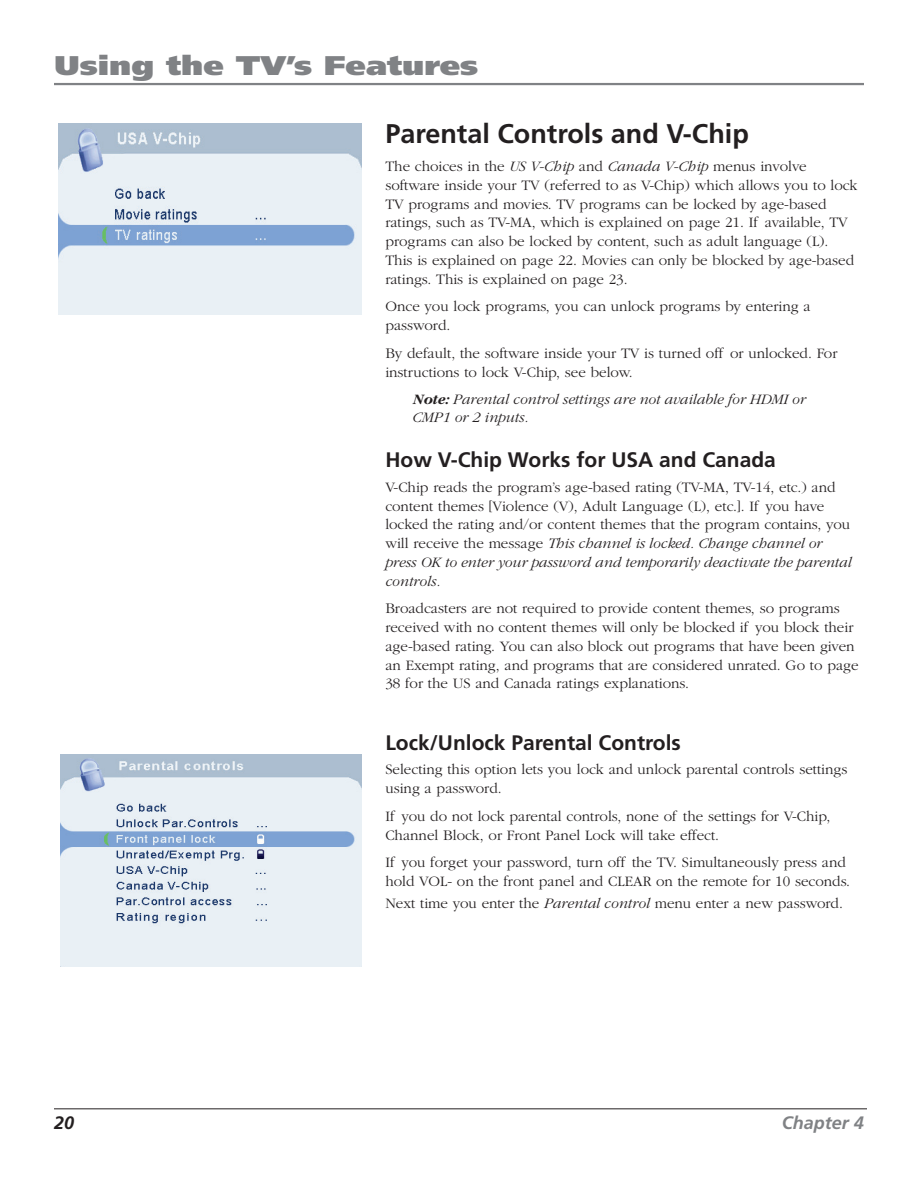
<style>
.page{position:relative;width:918px;height:1188px;background:#fff}
.page>*{position:absolute;margin:0;border:0;box-sizing:border-box;transform-origin:0 0}
.t1{font:700 27px "Frutiger";color:#231f20}
.t2{font:900 27px "Frutiger";color:#808285;scale:1.2 1}
.t3{font:700 21px "Frutiger";color:#231f20}
.t4{font:italic 700 18px "Frutiger";color:#808285}
.t5{font:italic 700 18px "Frutiger";color:#231f20}
.t6{font:300 15px/18.8px "Garamond";color:#231f20}
.t7{font:italic 300 15px/18px "Garamond";color:#231f20}
.s1{font-style:italic}
.s2{font-weight:700}
</style>
<div class="page">
<hr style="left:54px;top:83px;width:810px;height:2px;background:#808285">
<hr style="left:54px;top:1108px;width:813px;height:1px;background:#231f20">
<img style="left:61px;top:755px;width:301px;height:212px">
<img style="left:59px;top:123px;width:303px;height:191px">
<h1 class="t2" style="left:54px;top:55px;width:355px">Using the TV’s Features</h1>
<h1 class="t1" style="left:385px;top:123px;width:365px">Parental Controls and V-Chip</h1>
<p class="t6" style="left:385px;top:158px;width:474px">The choices in the <span class="s1">US V-Chip</span> and <span class="s1">Canada V-Chip</span> menus involve software inside your TV (referred to as V-Chip) which allows you to lock TV programs and movies. TV programs can be locked by age-based ratings, such as TV-MA, which is explained on page 21. If available, TV programs can also be locked by content, such as adult language (L).<br>This is explained on page 22. Movies can only be blocked by age-based ratings. This is explained on page 23.</p>
<p class="t6" style="left:385px;top:298px;width:427px">Once you lock programs, you can unlock programs by entering a password.</p>
<p class="t6" style="left:385px;top:345px;width:454px">By default, the software inside your TV is turned off or unlocked. For instructions to lock V-Chip, see below.</p>
<p class="t7" style="left:412px;top:391px;width:395px"><span class="s2">Note:</span> Parental control settings are not available for HDMI or<br>CMP1 or 2 inputs.</p>
<h2 class="t3" style="left:385px;top:451px;width:392px">How V- Chip Works for USA and Canada</h2>
<p class="t6" style="left:385px;top:479px;width:468px">V-Chip reads the program’s age-based rating (TV-MA, TV-14, etc.) and content themes [Violence (V), Adult Language (L), etc.]. If you have locked the rating and/or content themes that the program contains, you will receive the message <span class="s1">This channel is locked. Change channel or press OK to enter your password and temporarily deactivate the parental controls.</span></p>
<p class="t6" style="left:385px;top:600px;width:475px">Broadcasters are not required to provide content themes, so programs received with no content themes will only be blocked if you block their age-based rating. You can also block out programs that have been given an Exempt rating, and programs that are considered unrated. Go to page 38 for the US and Canada ratings explanations.</p>
<h2 class="t3" style="left:385px;top:734px;width:297px">Lock/Unlock Parental Controls</h2>
<p class="t6" style="left:385px;top:761px;width:463px">Selecting this option lets you lock and unlock parental controls settings using a password.</p>
<p class="t6" style="left:385px;top:808px;width:446px">If you do not lock parental controls, none of the settings for V-Chip,<br>Channel Block, or Front Panel Lock will take effect.</p>
<p class="t6" style="left:385px;top:854px;width:466px">If you forget your password, turn off the TV. Simultaneously press and hold VOL- on the front panel and CLEAR on the remote for 10 seconds.</p>
<p class="t6" style="left:385px;top:895px;width:459px">Next time you enter the <span class="s1">Parental control</span> menu enter a new password.</p>
<p class="t5" style="left:54px;top:1116px;width:22px">20</p>
<p class="t4" style="left:782px;top:1116px;width:84px">Chapter 4</p>
</div>
